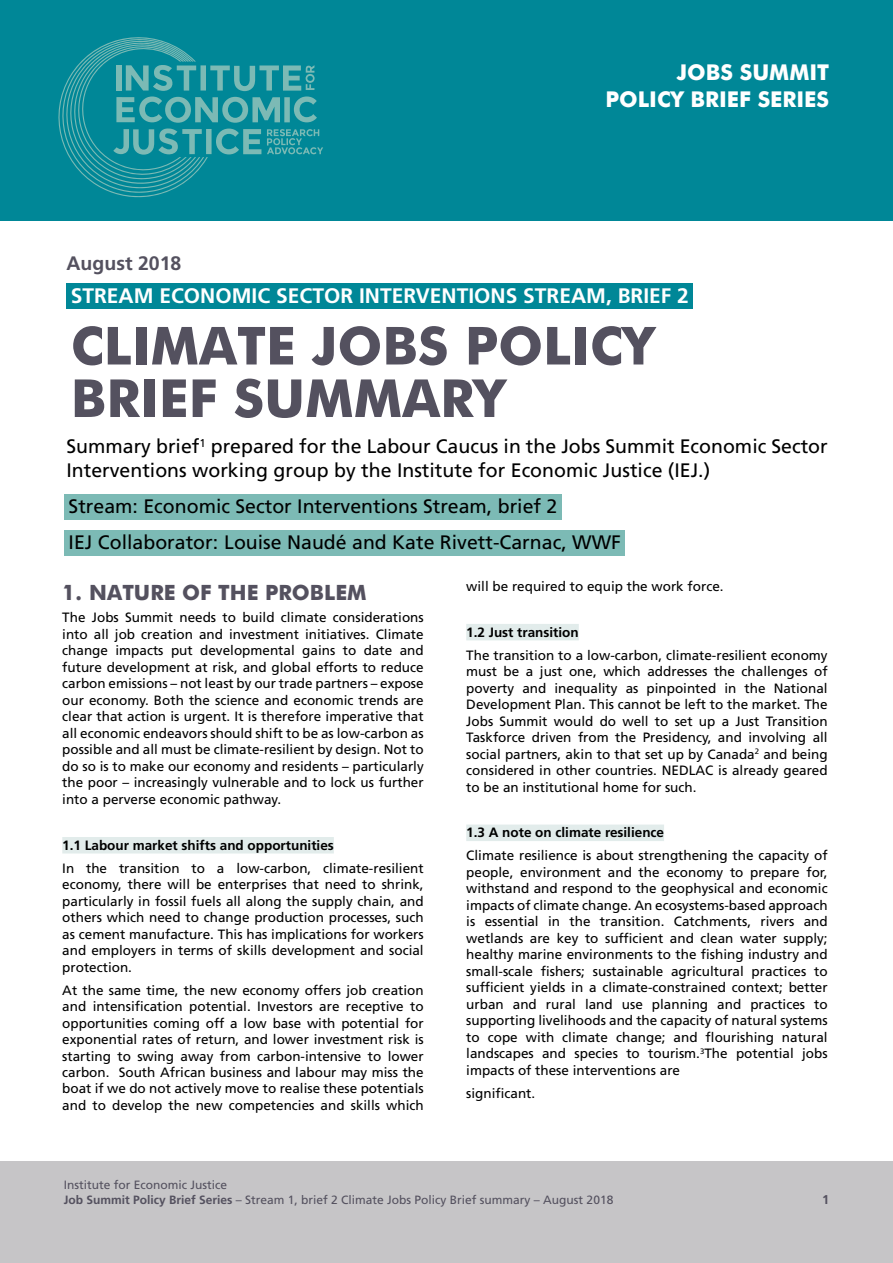
<style>
.page{position:relative;width:893px;height:1263px;background:#fff}
.page>*{position:absolute;margin:0;border:0;box-sizing:border-box;transform-origin:0 0}
.t1{font:700 52.5px/52.5px "Futura";color:#54515f}
.t2{font:700 21.75px/26.5px "Futura";color:#fff;text-align:right}
.t3{font:700 21px "Frutiger LT Std";color:#fff}
.t4{font:700 21px "Futura";color:#54515f}
.t5{font:19.5px/23.4px "Frutiger LT Std";color:#000}
.t6{font:700 19.5px "Frutiger LT Std";color:#54515f}
.t7{font:13.5px/16.5px "Frutiger LT Std";color:#000;text-align:justify}
.t8{font:700 13.5px "Frutiger LT Std";color:#000}
.t9{font:700 12.75px "Frutiger LT Std";color:#54515f}
.t10{font:12px/15px "Frutiger LT Std";color:#54515f}
.s1{font-weight:700}
</style>
<div class="page">
<div style="left:0;top:0;width:893px;height:221px;background:#008797"></div>
<svg style="left:58px;top:37px;width:265px;height:161px"></svg>
<div style="left:0;top:1161px;width:893px;height:102px;background:#c6c5c7"></div>
<div style="left:67px;top:283px;width:626px;height:26px;background:#008797"></div>
<div style="left:64px;top:494px;width:498px;height:26px;background:#7cbab5"></div>
<div style="left:64px;top:530px;width:561px;height:26px;background:#7cbab5"></div>
<div style="left:62px;top:837px;width:272px;height:16px;background:#e2eceb"></div>
<div style="left:466px;top:624px;width:113px;height:16px;background:#e2eceb"></div>
<div style="left:466px;top:824px;width:198px;height:17px;background:#e2eceb"></div>
<h2 class="t2" style="left:605px;top:58px;width:225px">JOBS SUMMIT<br>POLICY BRIEF SERIES</h2>
<h3 class="t6" style="left:67px;top:252px;width:116px">August 2018</h3>
<h3 class="t3" style="left:71px;top:284px;width:620px">STREAM ECONOMIC SECTOR INTERVENTIONS STREAM, BRIEF 2</h3>
<h1 class="t1" style="left:71px;top:316px;width:585px">CLIMATE JOBS POLICY<br>BRIEF SUMMARY</h1>
<h3 class="t5" style="left:67px;top:435px;width:763px">Summary brief<sup>1</sup> prepared for the Labour Caucus in the Jobs Summit Economic Sector<br>Interventions working group by the Institute for Economic Justice (IEJ.)</h3>
<h3 class="t5" style="left:69px;top:488px;width:554px;line-height:36.2px">Stream: Economic Sector Interventions Stream, brief 2<br>IEJ Collaborator: Louise Naudé and Kate Rivett-Carnac, WWF</h3>
<h3 class="t4" style="left:62px;top:577px;width:306px">1. NATURE OF THE PROBLEM</h3>
<p class="t7" style="left:62px;top:610px;width:363px">The Jobs Summit needs to build climate considerations into all job creation and investment initiatives. Climate change impacts put developmental gains to date and future development at risk, and global efforts to reduce carbon emissions – not least by our trade partners – expose our economy. Both the science and economic trends are clear that action is urgent. It is therefore imperative that all economic endeavors should shift to be as low-carbon as possible and all must be climate-resilient by design. Not to do so is to make our economy and residents – particularly the poor – increasingly vulnerable and to lock us further into a perverse economic pathway.</p>
<p class="t8" style="left:62px;top:837px;width:273px">1.1 Labour market shifts and opportunities</p>
<p class="t7" style="left:62px;top:860px;width:363px">In the transition to a low-carbon, climate-resilient economy, there will be enterprises that need to shrink, particularly in fossil fuels all along the supply chain, and others which need to change production processes, such as cement manufacture. This has implications for workers and employers in terms of skills development and social protection.</p>
<p class="t7" style="left:62px;top:982px;width:363px">At the same time, the new economy offers job creation and intensification potential. Investors are receptive to opportunities coming off a low base with potential for exponential rates of return, and lower investment risk is starting to swing away from carbon-intensive to lower carbon. South African business and labour may miss the boat if we do not actively move to realise these potentials and to develop the new competencies and skills which</p>
<p class="t7" style="left:466px;top:578px;width:259px">will be required to equip the work force.</p>
<p class="t8" style="left:466px;top:624px;width:114px">1.2 Just transition</p>
<p class="t7" style="left:466px;top:647px;width:363px">The transition to a low-carbon, climate-resilient economy must be a just one, which addresses the challenges of poverty and inequality as pinpointed in the National Development Plan. This cannot be left to the market. The Jobs Summit would do well to set up a Just Transition Taskforce driven from the Presidency, and involving all social partners, akin to that set up by Canada<sup>2</sup> and being considered in other countries. NEDLAC is already geared to be an institutional home for such.</p>
<p class="t8" style="left:466px;top:825px;width:199px">1.3 A note on climate resilience</p>
<p class="t7" style="left:466px;top:847px;width:363px">Climate resilience is about strengthening the capacity of people, environment and the economy to prepare for, withstand and respond to the geophysical and economic impacts of climate change. An ecosystems-based approach is essential in the transition. Catchments, rivers and wetlands are key to sufficient and clean water supply; healthy marine environments to the fishing industry and small-scale fishers; sustainable agricultural practices to sufficient yields in a climate-constrained context; better urban and rural land use planning and practices to supporting livelihoods and the capacity of natural systems to cope with climate change; and flourishing natural landscapes and species to tourism.<sup>3</sup>The potential jobs impacts of these interventions are</p>
<p class="t7" style="left:466px;top:1085px;width:71px">significant.</p>
<p class="t10" style="left:64px;top:1177px;width:551px">Institute for Economic Justice<br><span class="s1">Job Summit Policy Brief Series</span> – Stream 1, brief 2 Climate Jobs Policy Brief summary – August 2018</p>
<p class="t9" style="left:822px;top:1192px;width:9px">1</p>
</div>
